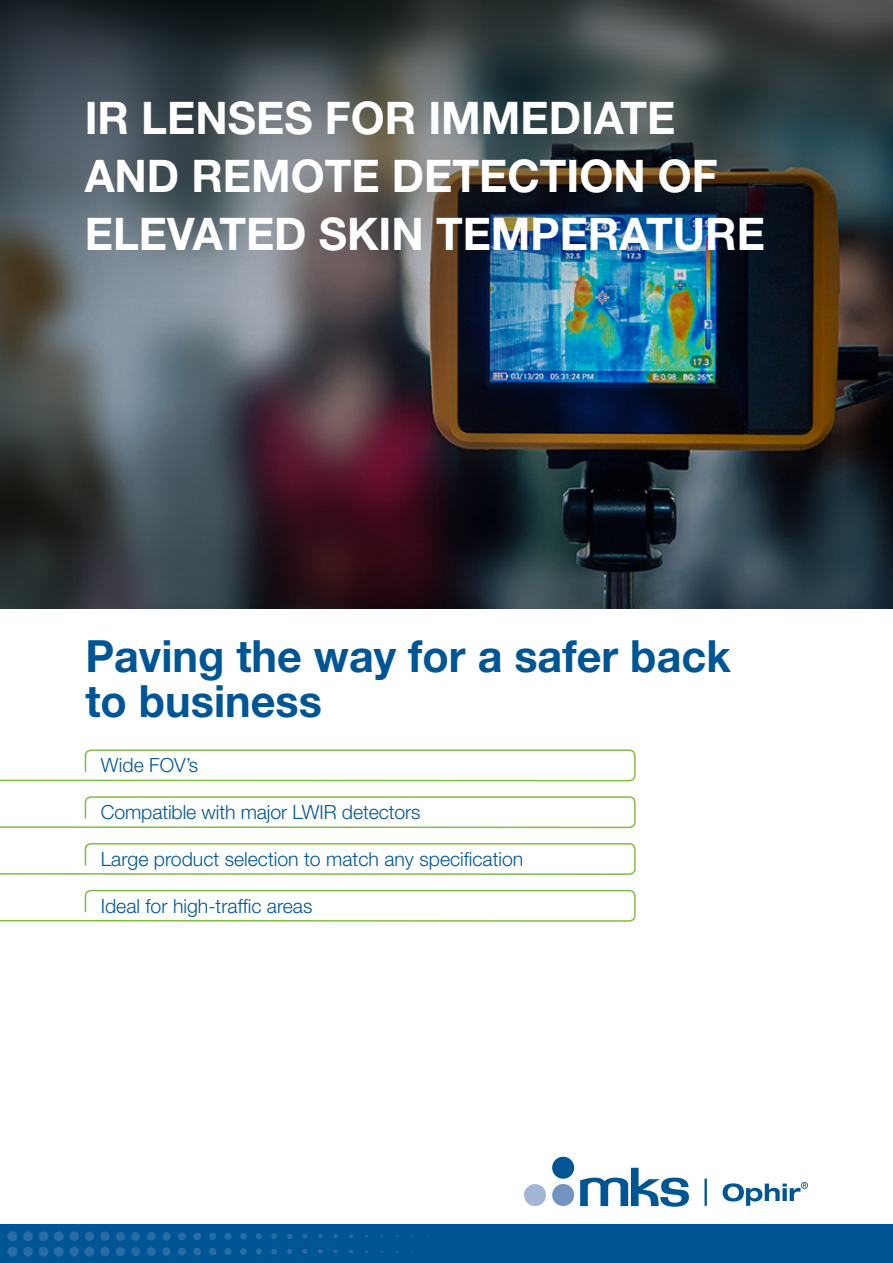
<style>
.page{position:relative;width:893px;height:1263px;background:#fff}
.page>*{position:absolute;margin:0;border:0;box-sizing:border-box;transform-origin:0 0}
.t1{font:700 45px/58.1px "Helvetica Neue LT Std";color:#fff}
.t2{font:700 44.4px/45px "Helvetica Neue LT Std";color:#005695}
.t3{font:300 19.5px "Helvetica Neue LT Pro";color:#005695}
</style>
<div class="page">
<div style="left:0;top:1225px;width:893px;height:38px;background:#005695"></div>
<img style="left:0;top:0;width:893px;height:609px">
<svg style="left:723px;top:1182px;width:85px;height:24px"></svg>
<div style="left:552px;top:1157px;width:22px;height:22px;background:#005695;border-radius:50%"></div>
<div style="left:552px;top:1184px;width:22px;height:22px;background:#7393c1;border-radius:50%"></div>
<div style="left:524px;top:1184px;width:22px;height:22px;background:#a3b6d6;border-radius:50%"></div>
<svg style="left:580px;top:1168px;width:109px;height:39px"></svg>
<hr style="left:704px;top:1178px;width:3px;height:28px;background:#005695">
<svg style="left:0;top:749px;width:636px;height:33px"></svg>
<svg style="left:0;top:796px;width:636px;height:33px"></svg>
<svg style="left:0;top:843px;width:636px;height:32px"></svg>
<svg style="left:0;top:889px;width:636px;height:33px"></svg>
<div style="left:100px;top:1247px;width:10px;height:9px;background:#286ba5;border-radius:4px"></div>
<div style="left:116px;top:1247px;width:9px;height:9px;background:#286ba5;border-radius:4px"></div>
<div style="left:100px;top:1232px;width:10px;height:8px;background:#286ba5;border-radius:4px"></div>
<div style="left:116px;top:1232px;width:9px;height:8px;background:#286ba5;border-radius:4px"></div>
<div style="left:131px;top:1232px;width:9px;height:8px;background:#286ba5;border-radius:4px"></div>
<div style="left:131px;top:1247px;width:9px;height:9px;background:#286ba5;border-radius:4px"></div>
<div style="left:147px;top:1247px;width:8px;height:9px;background:#286ba5;border-radius:4px"></div>
<div style="left:147px;top:1232px;width:8px;height:8px;background:#286ba5;border-radius:4px"></div>
<div style="left:162px;top:1247px;width:9px;height:8px;background:#286ba5;border-radius:4px"></div>
<div style="left:162px;top:1232px;width:8px;height:8px;background:#286ba5;border-radius:4px"></div>
<div style="left:178px;top:1248px;width:8px;height:7px;background:#286ba5;border-radius:4px"></div>
<svg style="left:178px;top:1232px;width:8px;height:8px"></svg>
<div style="left:193px;top:1248px;width:8px;height:7px;background:#286ba5;border-radius:4px"></div>
<div style="left:193px;top:1232px;width:8px;height:8px;background:#286ba5;border-radius:4px"></div>
<div style="left:209px;top:1248px;width:7px;height:7px;background:#286ba5;border-radius:3px"></div>
<div style="left:225px;top:1248px;width:6px;height:7px;background:#286ba5;border-radius:3px"></div>
<div style="left:209px;top:1233px;width:7px;height:7px;background:#286ba5;border-radius:3px"></div>
<svg style="left:225px;top:1233px;width:6px;height:6px"></svg>
<div style="left:240px;top:1233px;width:7px;height:6px;background:#286ba5;border-radius:3px"></div>
<div style="left:240px;top:1248px;width:7px;height:7px;background:#286ba5;border-radius:3px"></div>
<svg style="left:256px;top:1248px;width:6px;height:6px"></svg>
<svg style="left:256px;top:1233px;width:6px;height:6px"></svg>
<svg style="left:271px;top:1233px;width:6px;height:6px"></svg>
<svg style="left:271px;top:1249px;width:6px;height:5px"></svg>
<svg style="left:287px;top:1234px;width:5px;height:5px"></svg>
<svg style="left:287px;top:1249px;width:5px;height:5px"></svg>
<svg style="left:302px;top:1249px;width:5px;height:5px"></svg>
<svg style="left:302px;top:1234px;width:5px;height:4px"></svg>
<svg style="left:318px;top:1234px;width:5px;height:4px"></svg>
<svg style="left:318px;top:1249px;width:5px;height:5px"></svg>
<svg style="left:334px;top:1234px;width:4px;height:4px"></svg>
<svg style="left:349px;top:1234px;width:4px;height:4px"></svg>
<div style="left:54px;top:1247px;width:10px;height:9px;background:#286ba5;border-radius:5px"></div>
<div style="left:39px;top:1247px;width:10px;height:9px;background:#286ba5;border-radius:5px"></div>
<div style="left:7px;top:1247px;width:10px;height:9px;background:#286ba5;border-radius:5px"></div>
<div style="left:8px;top:1231px;width:9px;height:10px;background:#286ba5;border-radius:5px"></div>
<div style="left:23px;top:1231px;width:10px;height:10px;background:#286ba5;border-radius:5px"></div>
<div style="left:23px;top:1247px;width:10px;height:9px;background:#286ba5;border-radius:5px"></div>
<div style="left:39px;top:1231px;width:9px;height:10px;background:#286ba5;border-radius:5px"></div>
<div style="left:69px;top:1247px;width:10px;height:9px;background:#286ba5;border-radius:5px"></div>
<div style="left:85px;top:1247px;width:9px;height:9px;background:#286ba5;border-radius:5px"></div>
<div style="left:54px;top:1231px;width:10px;height:10px;background:#286ba5;border-radius:5px"></div>
<div style="left:69px;top:1232px;width:10px;height:9px;background:#286ba5;border-radius:5px"></div>
<div style="left:85px;top:1232px;width:9px;height:9px;background:#286ba5;border-radius:4px"></div>
<h1 class="t1" style="left:85px;top:88px;width:682px">IR LENSES FOR IMMEDIATE<br>AND REMOTE DETECTION OF<br>ELEVATED SKIN TEMPERATURE</h1>
<h2 class="t2" style="left:85px;top:632px;width:647px">Paving the way for a safer back to business</h2>
<p class="t3" style="left:101px;top:753px;width:99px">Wide FOV’s</p>
<p class="t3" style="left:101px;top:800px;width:321px">Compatible with major LWIR detectors</p>
<p class="t3" style="left:101px;top:847px;width:424px">Large product selection to match any specification</p>
<p class="t3" style="left:101px;top:894px;width:213px">Ideal for high-traffic areas</p>
</div>
